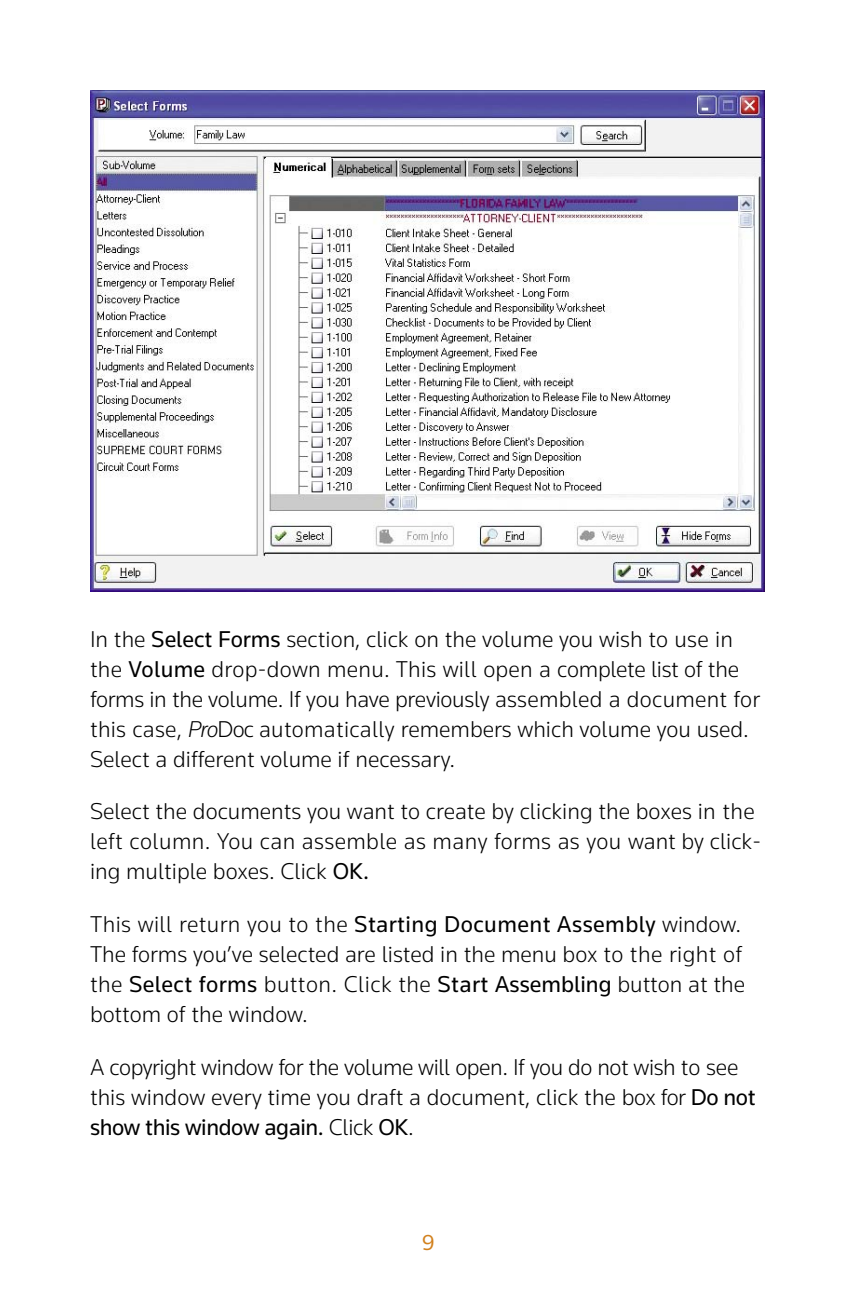
<style>
.page{position:relative;width:855px;height:1294px;background:#fff}
.page>*{position:absolute;margin:0;border:0;box-sizing:border-box;transform-origin:0 0}
.t1{font:300 23.75px/30px "Knowledge";color:#000}
.t2{font:300 23.75px/30px "Knowledge";letter-spacing:-.02em;color:#000}
.t3{font:22.5px "Knowledge";color:#d2811e}
.s1{font-weight:400}
.s2{font-style:italic}
</style>
<div class="page">
<img style="left:90px;top:90px;width:675px;height:502px">
<p class="t1" style="left:90px;top:626px;width:672px">In the <span class="s1">Select Forms</span> section, click on the volume you wish to use in the <span class="s1">Volume</span> drop-down menu. This will open a complete list of the forms in the volume. If you have previously assembled a document for this case, <span class="s2">Pro</span>Doc automatically remembers which volume you used.<br>Select a different volume if necessary.</p>
<p class="t1" style="left:90px;top:798px;width:673px">Select the documents you want to create by clicking the boxes in the left column. You can assemble as many forms as you want by click&shy;ing multiple boxes. Click <span class="s1">OK.</span></p>
<p class="t1" style="left:90px;top:911px;width:657px">This will return you to the <span class="s1">Starting Document Assembly</span> window.<br>The forms you’ve selected are listed in the menu box to the right of the <span class="s1">Select forms</span> button. Click the <span class="s1">Start Assembling</span> button at the bottom of the window.</p>
<p class="t2" style="left:90px;top:1053px;width:667px">A copyright window for the volume will open. If you do not wish to see this window every time you draft a document, click the box for <span class="s1">Do not show this window again.</span> Click <span class="s1">OK</span>.</p>
<p class="t3" style="left:422px;top:1235px;width:14px">9</p>
</div>
